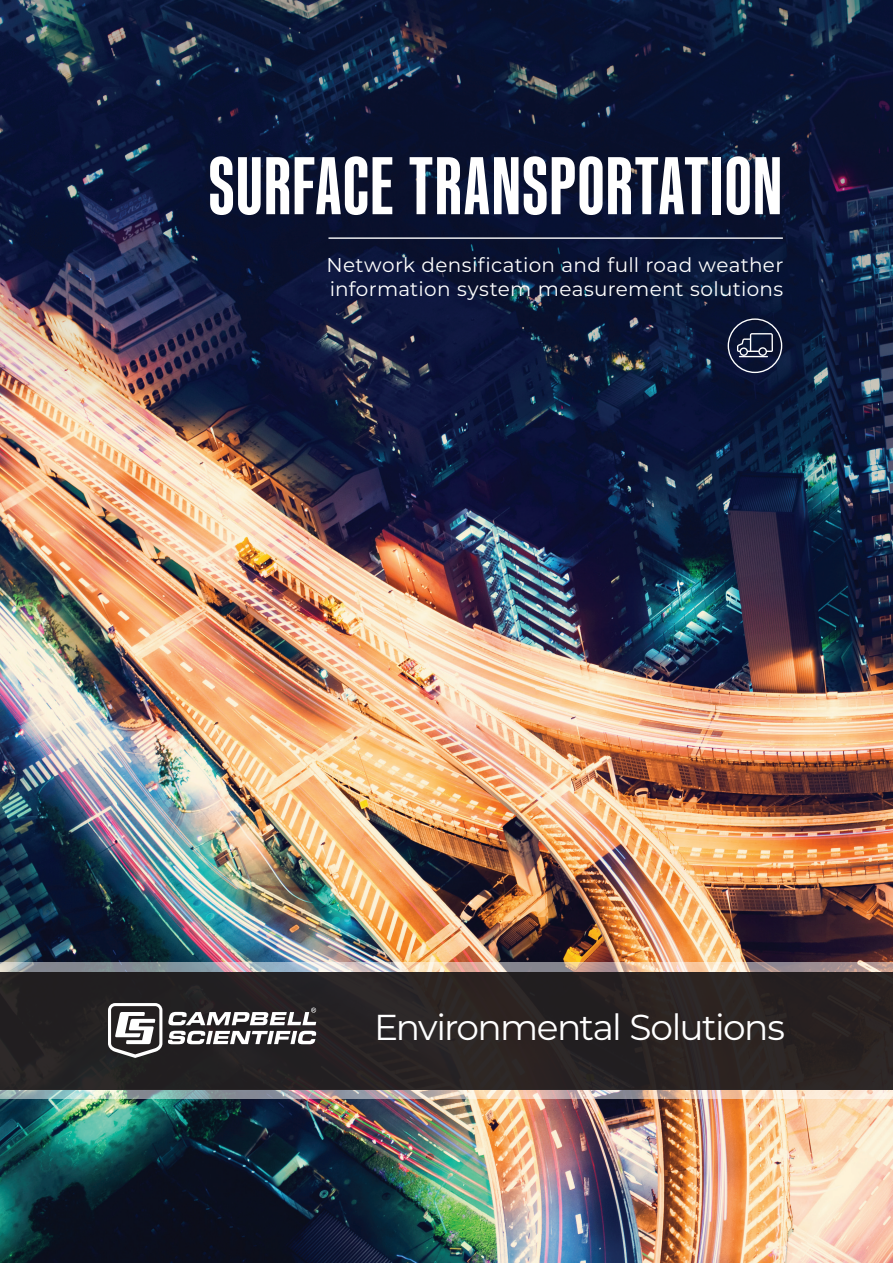
<style>
.page{position:relative;width:893px;height:1263px;background:#fff}
.page>*{position:absolute;margin:0;border:0;box-sizing:border-box;transform-origin:0 0}
.t1{font:700 82.65px "Kaneda Gothic";letter-spacing:.015em;color:#fff}
.t2{font:36px "Montserrat";letter-spacing:-.045em;color:#fff}
.t3{font:19.95px/24.8px "Montserrat";letter-spacing:.015em;color:#fff}
</style>
<div class="page">
<img style="left:0;top:1099px;width:893px;height:164px">
<img style="left:0;top:0;width:893px;height:962px">
<hr style="left:328px;top:237px;width:455px;height:2px;background:#fff">
<svg style="left:0;top:962px;width:893px;height:10px;background:#bbb0ac"></svg>
<img style="left:0;top:1089px;width:893px;height:10px">
<div style="left:0;top:972px;width:893px;height:117px;background:#231f20"></div>
<svg style="left:108px;top:1003px;width:209px;height:55px"></svg>
<svg style="left:728px;top:318px;width:54px;height:55px;background:#2d3652"></svg>
<h1 class="t1" style="left:209px;top:140px;width:575px">SURFACE TRANSPORTATION</h1>
<p class="t3" style="left:326px;top:251px;width:458px">Network densification and full road weather information system measurement solutions</p>
<h2 class="t2" style="left:374px;top:1002px;width:412px">Environmental Solutions</h2>
</div>
